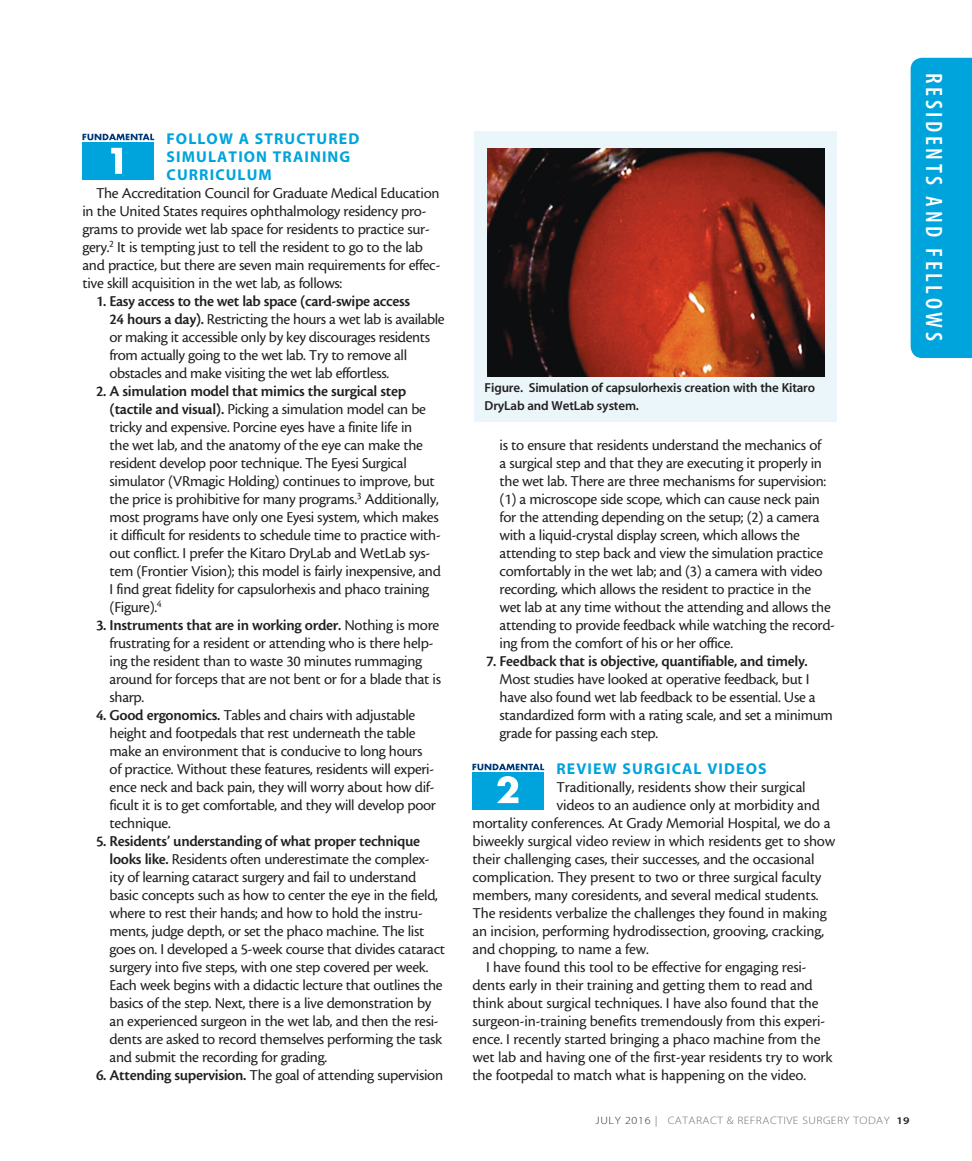
<style>
.page{position:relative;width:972px;height:1161px;background:#fff}
.page>*{position:absolute;margin:0;border:0;box-sizing:border-box;transform-origin:0 0}
.t1{font:23.7px "Myriad MM 565 300";letter-spacing:.15em;color:#fff}
.body{font:15.75px/18px "Cronos MM 408 10";letter-spacing:-.02em;color:#231f20}
.subhead{font:15.75px/18px "Myriad MM 700 600";letter-spacing:.07em;color:#00a4dc}
.t2{font:13.05px/18px "Myriad MM 565 600";letter-spacing:-.01em;color:#231f20}
.t3{font:10.8px "Myriad MM 215 600";letter-spacing:.04em;color:#6c6d70;scale:1.11 1}
.s1{font-family:"Cronos MM 574 10"}
.s2{color:#312f30}
.s3{font-family:"Myriad MM 400 600";color:#939598}
.s4{font-family:"Myriad MM 565 600";font-size:10.2px;color:#231f20}
</style>
<div class="page">
<div style="left:911px;top:58px;width:61px;height:300px;background:#00a4dc"></div>
<div style="left:83px;top:143px;width:71px;height:37px;background:#00a4dc"></div>
<svg style="left:83px;top:134px;width:71px;height:6px"></svg>
<svg style="left:111px;top:148px;width:11px;height:26px"></svg>
<div style="left:473px;top:773px;width:71px;height:37px;background:#00a4dc"></div>
<svg style="left:473px;top:764px;width:71px;height:6px"></svg>
<svg style="left:497px;top:776px;width:21px;height:27px"></svg>
<div style="left:474px;top:131px;width:362px;height:291px;background:#ebf6fb"></div>
<img style="left:487px;top:148px;width:337px;height:229px">
<p class="subhead" style="left:167px;top:131px;width:194px">FOLLOW A STRUCTURED<br>SIMULATION TRAINING<br>CURRICULUM</p>
<p class="body" style="left:82px;top:184px;width:359px;text-indent:14px">The Accreditation Council for Graduate Medical Education in the United States requires ophthalmology residency pro&shy;grams to provide wet lab space for residents to practice sur&shy;gery.<sup>2</sup> It is tempting just to tell the resident to go to the lab and practice, but there are seven main requirements for effec&shy;tive skill acquisition in the wet lab, as follows:</p>
<p class="body" style="left:109px;top:292px;width:337px;text-indent:-13px"><span class="s1">1. Easy access to the wet lab space (card-swipe access<br>24 hours a day).</span> Restricting the hours a wet lab is available or making it accessible only by key discourages residents from actually going to the wet lab. Try to remove all obstacles and make visiting the wet lab effortless.</p>
<p class="body" style="left:110px;top:382px;width:333px;text-indent:-14px"><span class="s1">2. A simulation model that mimics the surgical step (tactile and visual).</span> Picking a simulation model can be tricky and expensive. Porcine eyes have a finite life in<br>the wet lab, and the anatomy of the eye can make the resident develop poor technique. The Eyesi Surgical simulator (VRmagic Holding) continues to improve, but the price is prohibitive for many programs.<sup>3</sup> Additionally, most programs have only one Eyesi system, which makes it difficult for residents to schedule time to practice with&shy;out conflict. I prefer the Kitaro DryLab and WetLab sys&shy;tem (Frontier Vision); this model is fairly inexpensive, and I find great fidelity for capsulorhexis and phaco training (Figure).<sup>4</sup></p>
<p class="body" style="left:110px;top:616px;width:333px;text-indent:-14px"><span class="s1">3. Instruments that are in working order.</span> Nothing is more frustrating for a resident or attending who is there help&shy;ing the resident than to waste 30 minutes rummaging around for forceps that are not bent or for a blade that is sharp.</p>
<p class="body" style="left:110px;top:706px;width:328px;text-indent:-14px"><span class="s1">4. Good ergonomics.</span> Tables and chairs with adjustable height and footpedals that rest underneath the table make an environment that is conducive to long hours of practice. Without these features, residents will experi&shy;ence neck and back pain, they will worry about how dif&shy;ficult it is to get comfortable, and they will develop poor technique.</p>
<p class="body" style="left:110px;top:832px;width:337px;text-indent:-14px"><span class="s1">5. Residents’ understanding of what proper technique looks like.</span> Residents often underestimate the complex&shy;ity of learning cataract surgery and fail to understand basic concepts such as how to center the eye in the field, where to rest their hands; and how to hold the instru&shy;ments, judge depth, or set the phaco machine. The list goes on. I developed a 5-week course that divides cataract surgery into five steps, with one step covered per week.<br>Each week begins with a didactic lecture that outlines the basics of the step. Next, there is a live demonstration by an experienced surgeon in the wet lab, and then the resi&shy;dents are asked to record themselves performing the task and submit the recording for grading.</p>
<p class="body" style="left:96px;top:1066px;width:349px"><span class="s1">6. Attending supervision.</span> The goal of attending supervision</p>
<h1 class="t1" style="left:946px;top:73px;width:269px;rotate:90deg">RESIDENTS AND FELLOWS</h1>
<p class="t2" style="left:485px;top:379px;width:332px">Figure. Simulation of capsulorhexis creation with the Kitaro<br>DryLab and WetLab system.</p>
<p class="body" style="left:500px;top:436px;width:337px">is to ensure that residents understand the mechanics of<br>a surgical step and that they are executing it properly in the wet lab. There are three mechanisms for supervision: (1) a microscope side scope, which can cause neck pain for the attending depending on the setup; (2) a camera with a liquid-crystal display screen, which allows the attending to step back and view the simulation practice comfortably in the wet lab; and (3) a camera with video recording, which allows the resident to practice in the wet lab at any time without the attending and allows the attending to provide feedback while watching the record&shy;ing from the comfort of his or her office.</p>
<p class="body" style="left:500px;top:652px;width:335px;text-indent:-14px"><span class="s1">7. Feedback that is objective, quantifiable, and timely.<br></span>Most studies have looked at operative feedback, but I have also found wet lab feedback to be essential. Use a standardized form with a rating scale, and set a minimum grade for passing each step.</p>
<p class="subhead" style="left:557px;top:761px;width:212px">REVIEW SURGICAL VIDEOS</p>
<p class="body" style="left:557px;top:778px;width:251px">Traditionally, residents show their surgical</p>
<p class="body" style="left:557px;top:796px;width:265px">videos to an audience only at morbidity and</p>
<p class="body" style="left:472px;top:814px;width:360px">mortality conferences. At Grady Memorial Hospital, we do a</p>
<p class="body" style="left:472px;top:832px;width:364px">biweekly surgical video review in which residents get to show</p>
<p class="body" style="left:472px;top:850px;width:344px">their challenging cases, their successes, and the occasional</p>
<p class="body" style="left:472px;top:868px;width:351px">complication. They present to two or three surgical faculty</p>
<p class="body" style="left:472px;top:886px;width:348px">members, many coresidents, and several medical students.</p>
<p class="body" style="left:472px;top:904px;width:356px">The residents verbalize the challenges they found in making</p>
<p class="body" style="left:472px;top:922px;width:353px">an incision, performing hydrodissection, grooving, cracking,</p>
<p class="body" style="left:472px;top:940px;width:178px">and chopping, to name a few.</p>
<p class="body" style="left:472px;top:958px;width:362px;text-indent:14px">I have found this tool to be effective for engaging resi&shy;dents early in their training and getting them to read and think about surgical techniques. I have also found that the surgeon-in-training benefits tremendously from this experi&shy;ence. I recently started bringing a phaco machine from the wet lab and having one of the first-year residents try to work the footpedal to match what is happening on the video.</p>
<p class="t3" style="left:595px;top:1115px;width:285px"><span class="s2">JULY 2016</span> <span class="s3">|</span> CATARACT &amp; REFRACTIVE SURGERY TODAY <span class="s4">19</span></p>
</div>
